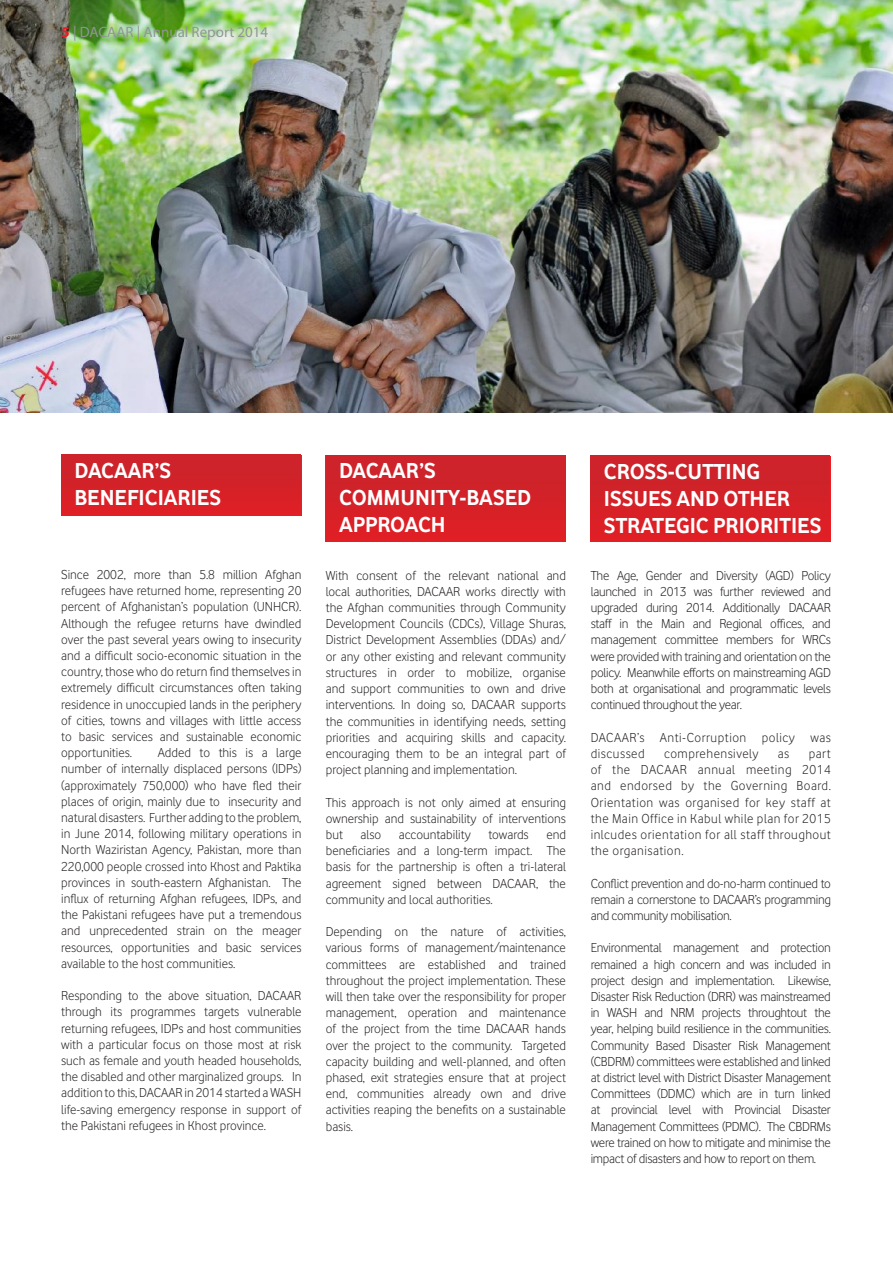
<style>
.page{position:relative;width:893px;height:1263px;background:#fff}
.page>*{position:absolute;margin:0;border:0;box-sizing:border-box;transform-origin:0 0}
.Heading_1{font:700 22.5px/27px "Vodafone Rg";color:#fff}
.t1{font:15px "Myriad Pro";color:#919596}
.t2{font:13.5px/16.2px "Vodafone Lt";color:#231f20;text-align:justify}
.t3{font:13.5px/16.2px "Vodafone Lt";letter-spacing:.04em;color:#231f20}
.s1{font-weight:700;color:#ee1d23}
</style>
<div class="page">
<img style="left:0;top:0;width:893px;height:412px">
<div style="left:61px;top:455px;width:240px;height:61px;background:#ce232a"></div>
<div style="left:326px;top:456px;width:239px;height:86px;background:#ce232a"></div>
<div style="left:591px;top:455px;width:239px;height:87px;background:#ce232a"></div>
<p class="t1" style="left:62px;top:22px;width:208px"><span class="s1">5</span> | DACAAR | Annual Report 2014</p>
<p class="Heading_1" style="left:74px;top:457px;width:148px">DACAAR’S<br>BENEFICIARIES</p>
<p class="Heading_1" style="left:339px;top:457px;width:194px">DACAAR’S<br>COMMUNITY-BASED<br>APPROACH</p>
<p class="Heading_1" style="left:604px;top:457px;width:219px">CROSS-CUTTING<br>ISSUES AND OTHER<br>STRATEGIC PRIORITIES</p>
<p class="t2" style="left:61px;top:566px;width:242px">Since 2002, more than 5.8 million Afghan refugees have returned home, representing 20 percent of Afghanistan’s population (UNHCR).<br>Although the refugee returns have dwindled over the past several years owing to insecurity and a difficult socio-economic situation in the country, those who do return find themselves in extremely difficult circumstances often taking residence in unoccupied lands in the periphery of cities, towns and villages with little access to basic services and sustainable economic opportunities.</p>
<p class="t2" style="left:61px;top:744px;width:242px;text-indent:96px">Added to this is a large number of internally displaced persons (IDPs) (approximately 750,000) who have fled their places of origin, mainly due to insecurity and natural disasters. Further adding to the problem, in June 2014, following military operations in North Waziristan Agency, Pakistan, more than 220,000 people crossed into Khost and Paktika provinces in south-eastern Afghanistan. The influx of returning Afghan refugees, IDPs, and the Pakistani refugees have put a tremendous and unprecedented strain on the meager resources, opportunities and basic services available to the host communities.</p>
<p class="t2" style="left:61px;top:987px;width:242px">Responding to the above situation, DACAAR through its programmes targets vulnerable returning refugees, IDPs and host communities with a particular focus on those most at risk such as female and youth headed households, the disabled and other marginalized groups. In addition to this, DACAAR in 2014 started a WASH life-saving emergency response in support of the Pakistani refugees in Khost province.</p>
<p class="t2" style="left:326px;top:567px;width:242px">With consent of the relevant national and local authorities, DACAAR works directly with the Afghan communities through Community Development Councils (CDCs), Village Shuras, District Development Assemblies (DDAs) and/ or any other existing and relevant community structures in order to mobilize, organise and support communities to own and drive interventions. In doing so, DACAAR supports the communities in identifying needs, setting priorities and acquiring skills and capacity. encouraging them to be an integral part of project planning and implementation.</p>
<p class="t2" style="left:326px;top:794px;width:242px">This approach is not only aimed at ensuring ownership and sustainability of interventions but</p>
<p class="t2" style="left:326px;top:826px;width:242px;text-indent:221px">end beneficiaries and a long-term impact. The basis for the partnership is often a tri-lateral agreement signed between DACAAR, the community and local authorities.</p>
<p class="t2" style="left:326px;top:923px;width:242px">Depending on the nature of activities, various forms of management/maintenance committees are established and trained throughout the project implementation. These will then take over the responsibility for proper management, operation and maintenance of the project from the time DACAAR hands over the project to the community. Targeted capacity building and well-planned, and often phased, exit strategies ensure that at project end, communities already own and drive activities reaping the benefits on a sustainable basis.</p>
<p class="t2" style="left:361px;top:826px;width:22px">also</p>
<p class="t2" style="left:399px;top:826px;width:73px">accountability</p>
<p class="t2" style="left:488px;top:826px;width:42px">towards</p>
<p class="t2" style="left:591px;top:567px;width:242px">The Age, Gender and Diversity (AGD) Policy launched in 2013 was further reviewed and upgraded during 2014. Additionally DACAAR staff in the Main and Regional offices, and management committee members for WRCs were provided with training and orientation on the policy. Meanwhile efforts on mainstreaming AGD both at organisational and programmatic levels continued throughout the year.</p>
<p class="t3" style="left:591px;top:729px;width:242px">DACAAR’s Anti-Corruption policy was discussed</p>
<p class="t3" style="left:664px;top:745px;width:96px">comprehensively</p>
<p class="t2" style="left:778px;top:745px;width:13px">as</p>
<p class="t2" style="left:591px;top:745px;width:242px;text-indent:218px">part of the DACAAR annual meeting 2014 and endorsed by the Governing Board.<br>Orientation was organised for key staff at the Main Office in Kabul while plan for 2015 inlcudes orientation for all staff throughout the organisation.</p>
<p class="t2" style="left:591px;top:875px;width:242px">Conflict prevention and do-no-harm continued to remain a cornerstone to DACAAR’s programming and community mobilisation.</p>
<p class="t2" style="left:591px;top:940px;width:242px">Environmental management and protection remained a high concern and was included in project design and implementation. Likewise, Disaster Risk Reduction (DRR) was mainstreamed in WASH and NRM projects throughtout the year, helping build resilience in the communities.<br>Community Based Disaster Risk Management (CBDRM) committees were established and linked at district level with District Disaster Management Committees (DDMC) which are in turn linked at provincial level with Provincial Disaster Management Committees (PDMC). The CBDRMs were trained on how to mitigate and minimise the impact of disasters and how to report on them.</p>
</div>
